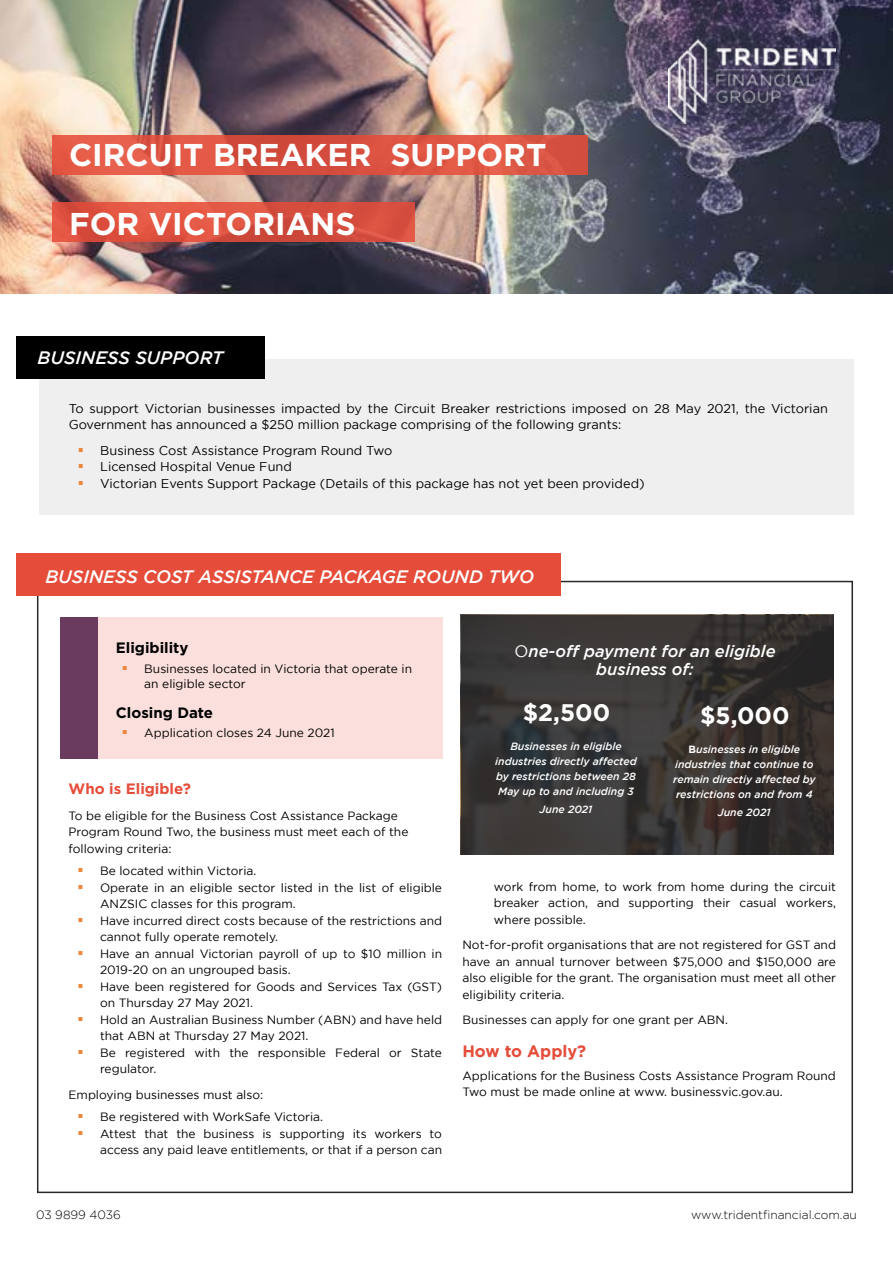
<style>
.page{position:relative;width:893px;height:1263px;background:#fff}
.page>*{position:absolute;margin:0;border:0;box-sizing:border-box;transform-origin:0 0}
.t1{font:700 31.5px "Gotham";color:#fff}
.t2{font:700 24px "Gotham";color:#fff}
.t3{font:italic 500 18px "Gotham";color:#fff}
.t4{font:italic 500 16.5px/18px "Gotham";color:#fff;text-align:center}
.t5{font:700 16.5px "Gotham";color:#e54c39}
.t6{font:700 15px "Gotham";color:#000}
.t7{font:700 15px "Gotham";color:#e54c39}
.t8{font:12.75px/16.5px "Gotham";color:#000}
.t9{font:12px/16.5px "Gotham";color:#000}
.t10{font:300 12px "Gotham";color:#000}
.t11{font:italic 500 10.5px/15px "Gotham";color:#fff;text-align:center}
.s1{font-weight:400;font-style:normal}
.s2{font-weight:700;font-style:normal}
</style>
<div class="page">
<img style="left:0;top:0;width:893px;height:293px">
<img style="left:668px;top:39px;width:167px;height:85px">
<div style="left:40px;top:359px;width:814px;height:155px;background:#eeefee"></div>
<div style="left:16px;top:336px;width:249px;height:42px;background:#000"></div>
<div style="left:52px;top:135px;width:536px;height:39px;background:linear-gradient(to bottom,#db5443,#de5544)"></div>
<svg style="left:52px;top:202px;width:363px;height:39px;background:#da5140"></svg>
<svg style="left:461px;top:615px;width:373px;height:239px;background:#373433"></svg>
<div style="left:16px;top:553px;width:545px;height:42px;background:#e54c39"></div>
<div style="left:60px;top:617px;width:382px;height:142px;background:#fadfdc"></div>
<div style="left:60px;top:617px;width:38px;height:142px;background:#6a3b5e"></div>
<h1 class="t1" style="left:69px;top:137px;width:479px">CIRCUIT BREAKER SUPPORT</h1>
<h1 class="t1" style="left:69px;top:206px;width:288px">FOR VICTORIANS</h1>
<h3 class="t3" style="left:38px;top:347px;width:187px">BUSINESS SUPPORT</h3>
<p class="t8" style="left:69px;top:400px;width:761px">To support Victorian businesses impacted by the Circuit Breaker restrictions imposed on 28 May 2021, the Victorian<br>Government has announced a $250 million package comprising of the following grants:</p>
<p class="t8" style="left:100px;top:442px;width:546px">Business Cost Assistance Program Round Two<br>Licensed Hospital Venue Fund<br>Victorian Events Support Package (Details of this package has not yet been provided)</p>
<h3 class="t3" style="left:45px;top:566px;width:490px">BUSINESS COST ASSISTANCE PACKAGE ROUND TWO</h3>
<p class="t6" style="left:116px;top:639px;width:74px">Eligibility</p>
<p class="t9" style="left:144px;top:662px;width:269px;line-height:14.4px">Businesses located in Victoria that operate in an eligible sector</p>
<p class="t6" style="left:116px;top:704px;width:99px">Closing Date</p>
<p class="t9" style="left:144px;top:724px;width:192px">Application closes 24 June 2021</p>
<p class="t7" style="left:69px;top:780px;width:124px">Who is Eligible?</p>
<p class="t9" style="left:69px;top:807px;width:341px">To be eligible for the Business Cost Assistance Package<br>Program Round Two, the business must meet each of the following criteria:</p>
<p class="t9" style="left:100px;top:862px;width:344px">Be located within Victoria.<br>Operate in an eligible sector listed in the list of eligible ANZSIC classes for this program.<br>Have incurred direct costs because of the restrictions and cannot fully operate remotely.<br>Have an annual Victorian payroll of up to $10 million in 2019-20 on an ungrouped basis.<br>Have been registered for Goods and Services Tax (GST) on Thursday 27 May 2021.<br>Hold an Australian Business Number (ABN) and have held that ABN at Thursday 27 May 2021.<br>Be registered with the responsible Federal or State regulator.</p>
<p class="t9" style="left:100px;top:1083px;width:225px;line-height:22.5px;text-indent:-32px">Employing businesses must also:<br>Be registered with WorkSafe Victoria.</p>
<p class="t9" style="left:100px;top:1125px;width:343px">Attest that the business is supporting its workers to access any paid leave entitlements, or that if a person can</p>
<h3 class="t4" style="left:515px;top:642px;width:263px"><span class="s1">O</span>ne-off payment for an eligible business of:</h3>
<h2 class="t2" style="left:523px;top:699px;width:89px">$2,500</h2>
<p class="t11" style="left:495px;top:739px;width:143px">Businesses in eligible industries directly affected by restrictions between 28<br>May up to and including 3</p>
<p class="t11" style="left:540px;top:802px;width:54px">June 2021</p>
<h2 class="t2" style="left:700px;top:702px;width:91px">$5,000</h2>
<p class="t11" style="left:673px;top:742px;width:144px"><span class="s2">B</span>usinesses in eligible industries that continue to remain directiy affected by restrictions on and from 4</p>
<p class="t11" style="left:718px;top:805px;width:54px">June 2021</p>
<p class="t9" style="left:494px;top:878px;width:344px;text-align:justify">work from home, to work from home during the circuit breaker action, and supporting their casual workers, where possible.</p>
<p class="t9" style="left:462px;top:937px;width:375px;text-align:justify">Not-for-profit organisations that are not registered for GST and have an annual turnover between $75,000 and $150,000 are also eligible for the grant. The organisation must meet all other eligibility criteria.</p>
<p class="t9" style="left:462px;top:1012px;width:267px">Businesses can apply for one grant per ABN.</p>
<h3 class="t5" style="left:462px;top:1042px;width:125px">How to Apply?</h3>
<p class="t9" style="left:462px;top:1067px;width:375px">Applications for the Business Costs Assistance Program Round<br>Two must be made online at www. businessvic.gov.au.</p>
<p class="t10" style="left:36px;top:1208px;width:86px">03 9899 4036</p>
<p class="t10" style="left:691px;top:1208px;width:167px">www.tridentfinancial.com.au</p>
</div>
